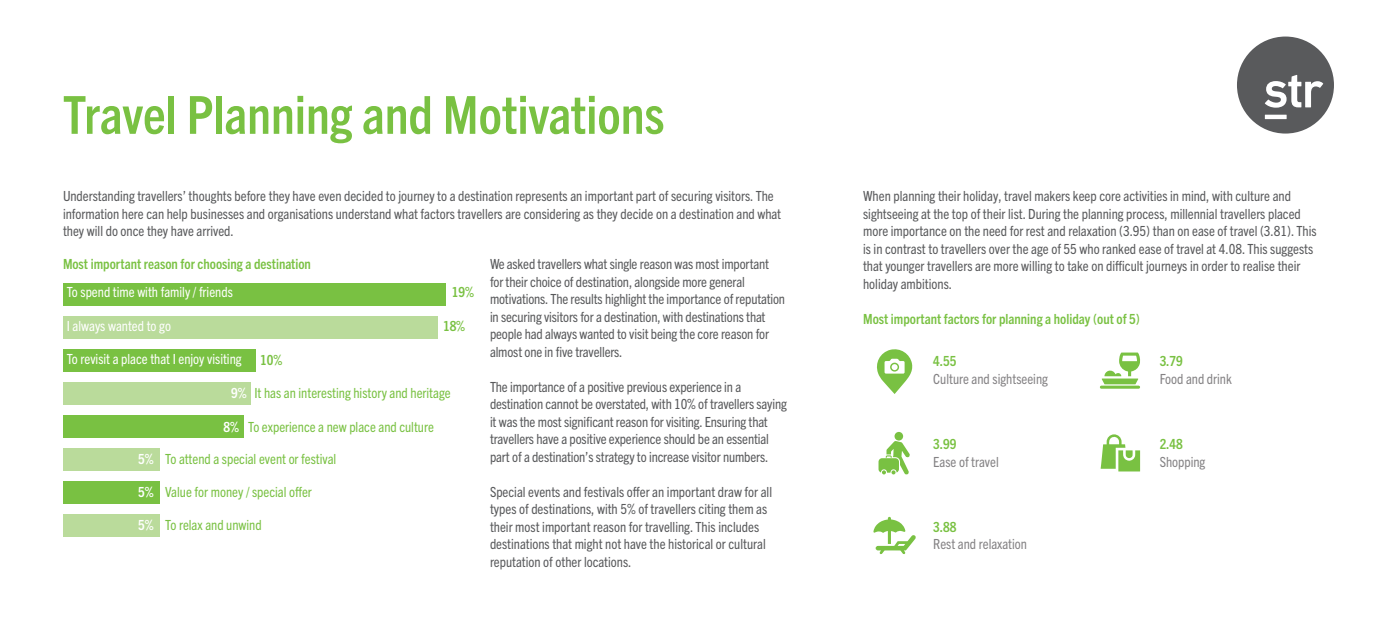
<style>
.page{position:relative;width:1386px;height:630px;background:#fff}
.page>*{position:absolute;margin:0;border:0;box-sizing:border-box;transform-origin:0 0}
.Headings{font:700 condensed 52.5px "Trade Gothic Next LT Pro";color:#79c142}
.body_copy{font:condensed 14px/17.5px "Trade Gothic Next LT Pro";color:#58595b}
.body_copy-2{font:condensed 14px "Trade Gothic Next LT Pro";color:#79c142}
.body_copy-3{font:700 condensed 14px "Trade Gothic Next LT Pro";color:#79c142}
.body_copy-4{font:condensed 14px "Trade Gothic Next LT Pro";color:#fff}
.body_copy-5{font:condensed 14px "Trade Gothic Next LT Pro";color:#848284}
.body_copy-6{font:700 condensed 14px "Trade Gothic Next LT Pro";color:#fff}
</style>
<div class="page">
<div style="left:63px;top:283px;width:382px;height:22px;background:#79c142"></div>
<div style="left:63px;top:382px;width:187px;height:23px;background:#badb9b"></div>
<div style="left:63px;top:316px;width:374px;height:23px;background:#badb9b"></div>
<div style="left:63px;top:415px;width:180px;height:23px;background:#79c142"></div>
<div style="left:63px;top:481px;width:97px;height:23px;background:#79c142"></div>
<div style="left:63px;top:349px;width:192px;height:23px;background:#79c142"></div>
<div style="left:63px;top:448px;width:97px;height:23px;background:#badb9b"></div>
<div style="left:63px;top:514px;width:97px;height:23px;background:#badb9b"></div>
<svg style="left:1237px;top:37px;width:97px;height:97px"></svg>
<svg style="left:873px;top:517px;width:43px;height:37px"></svg>
<svg style="left:1100px;top:353px;width:40px;height:36px"></svg>
<svg style="left:1101px;top:434px;width:39px;height:37px"></svg>
<svg style="left:877px;top:349px;width:36px;height:45px"></svg>
<div style="left:895px;top:432px;width:8px;height:9px;background:#79c142;border-radius:50%"></div>
<svg style="left:879px;top:441px;width:31px;height:34px"></svg>
<p class="Headings" style="left:63px;top:79px;width:603px">Travel Planning and Motivations</p>
<p class="body_copy" style="left:63px;top:186px;width:720px">Understanding travellers’ thoughts before they have even decided to journey to a destination represents an important part of securing visitors. The information here can help businesses and organisations understand what factors travellers are considering as they decide on a destination and what they will do once they have arrived.</p>
<p class="body_copy" style="left:863px;top:186px;width:455px">When planning their holiday, travel makers keep core activities in mind, with culture and sightseeing at the top of their list. During the planning process, millennial travellers placed more importance on the need for rest and relaxation (3.95) than on ease of travel (3.81). This is in contrast to travellers over the age of 55 who ranked ease of travel at 4.08. This suggests that younger travellers are more willing to take on difficult journeys in order to realise their holiday ambitions.</p>
<p class="body_copy-3" style="left:863px;top:309px;width:278px">Most important factors for planning a holiday (out of 5)</p>
<p class="body_copy-3" style="left:63px;top:255px;width:249px">Most important reason for choosing a destination</p>
<p class="body_copy" style="left:490px;top:255px;width:297px">We asked travellers what single reason was most important for their choice of destination, alongside more general motivations. The results highlight the importance of reputation in securing visitors for a destination, with destinations that people had always wanted to visit being the core reason for almost one in five travellers.</p>
<p class="body_copy" style="left:490px;top:377px;width:298px">The importance of a positive previous experience in a destination cannot be overstated, with 10% of travellers saying it was the most significant reason for visiting. Ensuring that travellers have a positive experience should be an essential part of a destination’s strategy to increase visitor numbers.</p>
<p class="body_copy" style="left:490px;top:482px;width:284px">Special events and festivals offer an important draw for all types of destinations, with 5% of travellers citing them as their most important reason for travelling. This includes destinations that might not have the historical or cultural reputation of other locations.</p>
<p class="body_copy-4" style="left:67px;top:283px;width:168px">To spend time with family / friends</p>
<p class="body_copy-3" style="left:452px;top:283px;width:24px">19%</p>
<p class="body_copy-4" style="left:67px;top:316px;width:106px">I always wanted to go</p>
<p class="body_copy-3" style="left:443px;top:316px;width:24px">18%</p>
<p class="body_copy-4" style="left:67px;top:349px;width:176px">To revisit a place that I enjoy visiting</p>
<p class="body_copy-3" style="left:260px;top:350px;width:24px">10%</p>
<p class="body_copy-3" style="left:1160px;top:352px;width:25px">3.79</p>
<p class="body_copy-5" style="left:1160px;top:369px;width:74px">Food and drink</p>
<p class="body_copy-3" style="left:933px;top:352px;width:25px">4.55</p>
<p class="body_copy-5" style="left:933px;top:369px;width:116px">Culture and sightseeing</p>
<p class="body_copy-6" style="left:231px;top:384px;width:17px">9%</p>
<p class="body_copy-2" style="left:254px;top:384px;width:198px">It has an interesting history and heritage</p>
<p class="body_copy-6" style="left:223px;top:417px;width:17px">8%</p>
<p class="body_copy-2" style="left:248px;top:417px;width:187px">To experience a new place and culture</p>
<p class="body_copy-3" style="left:933px;top:435px;width:25px">3.99</p>
<p class="body_copy-5" style="left:933px;top:452px;width:67px">Ease of travel</p>
<p class="body_copy-3" style="left:1160px;top:435px;width:25px">2.48</p>
<p class="body_copy-6" style="left:138px;top:449px;width:17px">5%</p>
<p class="body_copy-5" style="left:1160px;top:452px;width:47px">Shopping</p>
<p class="body_copy-6" style="left:138px;top:482px;width:17px">5%</p>
<p class="body_copy-6" style="left:138px;top:516px;width:17px">5%</p>
<p class="body_copy-2" style="left:165px;top:449px;width:173px">To attend a special event or festival</p>
<p class="body_copy-2" style="left:165px;top:482px;width:148px">Value for money / special offer</p>
<p class="body_copy-2" style="left:165px;top:516px;width:98px">To relax and unwind</p>
<p class="body_copy-3" style="left:933px;top:517px;width:25px">3.88</p>
<p class="body_copy-5" style="left:933px;top:534px;width:95px">Rest and relaxation</p>
</div>
